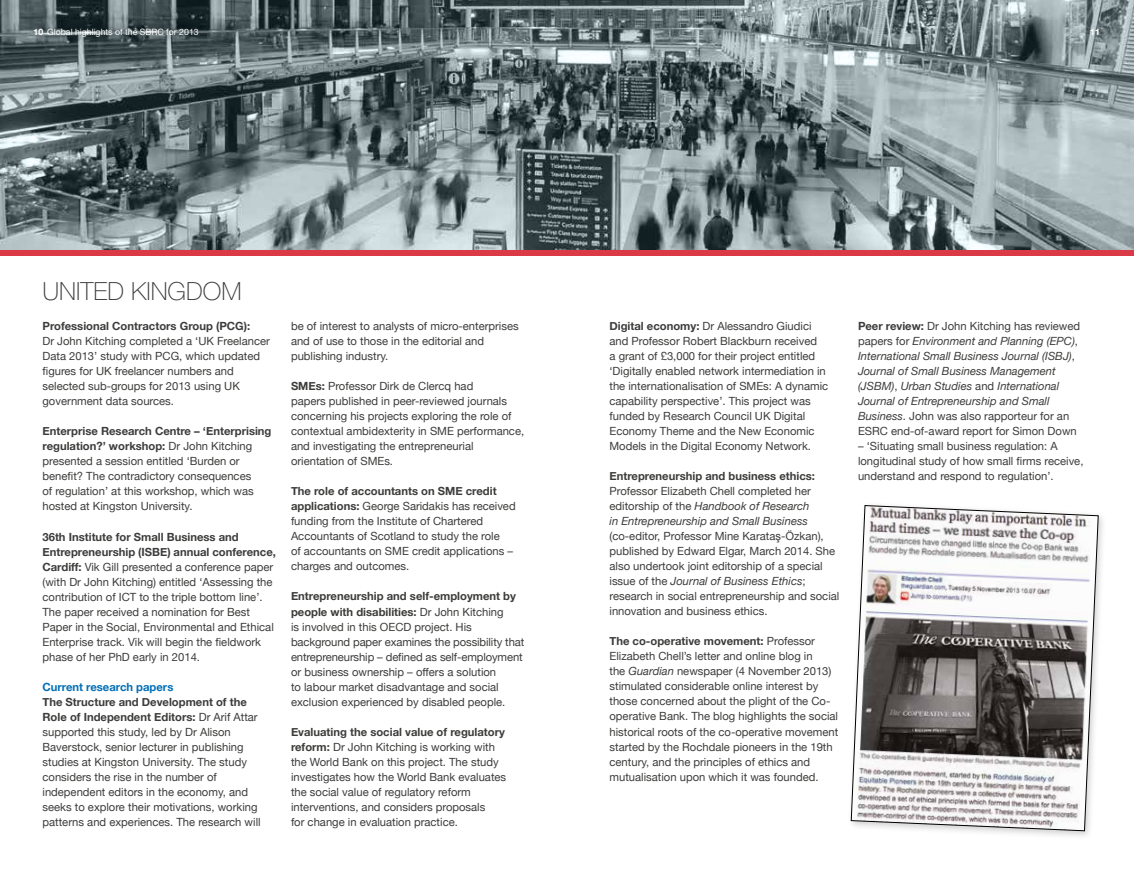
<style>
.page{position:relative;width:1134px;height:869px;background:#fff}
.page>*{position:absolute;margin:0;border:0;box-sizing:border-box;transform-origin:0 0}
.t1{font:100 25px "Helvetica Neue";color:#3c3c3b}
.t2{font:11.25px/15px "Helvetica Neue";color:#3c3c3b}
.t3{font:italic 11.25px/15px "Helvetica Neue";color:#3c3c3b}
.t4{font:700 11.25px "Helvetica Neue";color:#3c3c3b}
.t5{font:700 11.25px "Helvetica Neue";color:#006eb7}
.t6{font:8.75px "Helvetica Neue";color:#fff}
.t7{font:700 8.75px "Helvetica Neue";color:#fff}
.s1{font-weight:700}
.s2{font-style:italic}
.s3{font-family:"Arial"}
.s4{font-weight:700;font-style:normal}
.s5{font-style:normal}
</style>
<div class="page">
<svg style="left:0;top:0;width:1134px;height:250px;background:#758286"></svg>
<div style="left:0;top:250px;width:1134px;height:5px;background:#d93a46"></div>
<div style="left:847px;top:501px;width:260px;height:338px;background:#000;opacity:.19"></div>
<svg style="left:851px;top:505px;width:247px;height:325px"></svg>
<p class="t6" style="left:33px;top:27px;width:167px"><span class="s1">10</span> Global highlights of the SBRC for 2013</p>
<p class="t7" style="left:1090px;top:27px;width:11px">11</p>
<h1 class="t1" style="left:43px;top:277px;width:201px">UNITED KINGDOM</h1>
<p class="t4" style="left:43px;top:319px;width:209px">Professional Contractors Group (PCG):</p>
<p class="t2" style="left:43px;top:333px;width:229px">Dr John Kitching completed a ‘UK Freelancer Data 2013’ study with PCG, which updated figures for UK freelancer numbers and selected sub-groups for 2013 using UK government data sources.</p>
<p class="t2" style="left:43px;top:423px;width:230px"><span class="s1">Enterprise Research Centre – ‘Enterprising regulation?’ workshop:</span> Dr John Kitching presented a session entitled ‘Burden or benefit? The contradictory consequences<br>of regulation’ at this workshop, which was hosted at Kingston University.</p>
<p class="t2" style="left:43px;top:528px;width:235px"><span class="s1">36th Institute for Small Business and Entrepreneurship (ISBE) annual conference, Cardiff:</span> Vik Gill presented a conference paper (with Dr John Kitching) entitled ‘Assessing the contribution of ICT to the triple bottom line’.<br>The paper received a nomination for Best Paper in the Social, Environmental and Ethical Enterprise track. Vik will begin the fieldwork phase of her PhD early in 2014.</p>
<p class="t5" style="left:43px;top:679px;width:132px">Current research papers</p>
<p class="t2" style="left:43px;top:693px;width:220px"><span class="s1">The Structure and Development of the Role of Independent Editors:</span> Dr Arif Attar supported this study, led by Dr Alison Baverstock, senior lecturer in publishing studies at Kingston University. The study considers the rise in the number of independent editors in the economy, and seeks to explore their motivations, working patterns and experiences. The research will</p>
<p class="t2" style="left:291px;top:318px;width:229px">be of interest to analysts of micro-enterprises and of use to those in the editorial and publishing industry.</p>
<p class="t2" style="left:291px;top:378px;width:235px"><span class="s1">SMEs:</span> Professor Dirk de Clercq had<br>papers published in peer-reviewed journals concerning his projects exploring the role of contextual ambidexterity in SME performance, and investigating the entrepreneurial orientation of SMEs.</p>
<p class="t2" style="left:291px;top:483px;width:226px"><span class="s1">The role of accountants on SME credit applications:</span> George Saridakis has received funding from the Institute of Chartered Accountants of Scotland to study the role<br>of accountants on SME credit applications – charges and outcomes.</p>
<p class="t2" style="left:291px;top:588px;width:235px"><span class="s1">Entrepreneurship and self-employment by people with disabilities:</span> Dr John Kitching<br>is involved in this OECD project. His background paper examines the possibility that entrepreneurship – defined as self-employment or business ownership – offers a solution<br>to labour market disadvantage and social exclusion experienced by disabled people.</p>
<p class="t2" style="left:291px;top:723px;width:217px"><span class="s1">Evaluating the social value of regulatory reform:</span> Dr John Kitching is working with the World Bank on this project. The study investigates how the World Bank evaluates the social value of regulatory reform interventions, and considers proposals<br>for change in evaluation practice.</p>
<p class="t2" style="left:609px;top:318px;width:220px"><span class="s1">Digital economy:</span> Dr Alessandro Giudici and Professor Robert Blackburn received<br>a grant of £3,000 for their project entitled ‘Digitally enabled network intermediation in the internationalisation of SMEs: A dynamic capability perspective’. This project was funded by Research Council UK Digital Economy Theme and the New Economic Models in the Digital Economy Network.</p>
<p class="t4" style="left:609px;top:469px;width:207px">Entrepreneurship and business ethics:</p>
<p class="t2" style="left:609px;top:483px;width:231px">Professor Elizabeth Chell completed her editorship of the <span class="s2">Handbook of Research<br>in Entrepreneurship and Small Business </span>(co-editor, Professor Mine Karata<span class="s3">ş</span>-<span class="s3">Ӧ</span>zkan), published by Edward Elgar, March 2014. She also undertook joint editorship of a special issue of the <span class="s2">Journal of Business Ethics</span>; research in social entrepreneurship and social innovation and business ethics.</p>
<p class="t2" style="left:609px;top:633px;width:230px"><span class="s1">The co-operative movement:</span> Professor Elizabeth Chell’s letter and online blog in<br>the <span class="s2">Guardian</span> newspaper (4 November 2013) stimulated considerable online interest by those concerned about the plight of the Co&shy;operative Bank. The blog highlights the social historical roots of the co-operative movement started by the Rochdale pioneers in the 19th century, and the principles of ethics and mutualisation upon which it was founded.</p>
<p class="t3" style="left:858px;top:318px;width:224px"><span class="s4">Peer review:</span> <span class="s5">Dr John Kitching has reviewed papers for</span> Environment and Planning (EPC)<span class="s5">, </span>International Small Business Journal (ISBJ)<span class="s5">, </span>Journal of Small Business Management (JSBM)<span class="s5">,</span> Urban Studies <span class="s5">and</span> International Journal of Entrepreneurship and Small Business<span class="s5">. John was also rapporteur for an ESRC end-of-award report for Simon Down</span></p>
<p class="t2" style="left:858px;top:438px;width:227px">– ‘Situating small business regulation: A longitudinal study of how small firms receive, understand and respond to regulation’.</p>
</div>
